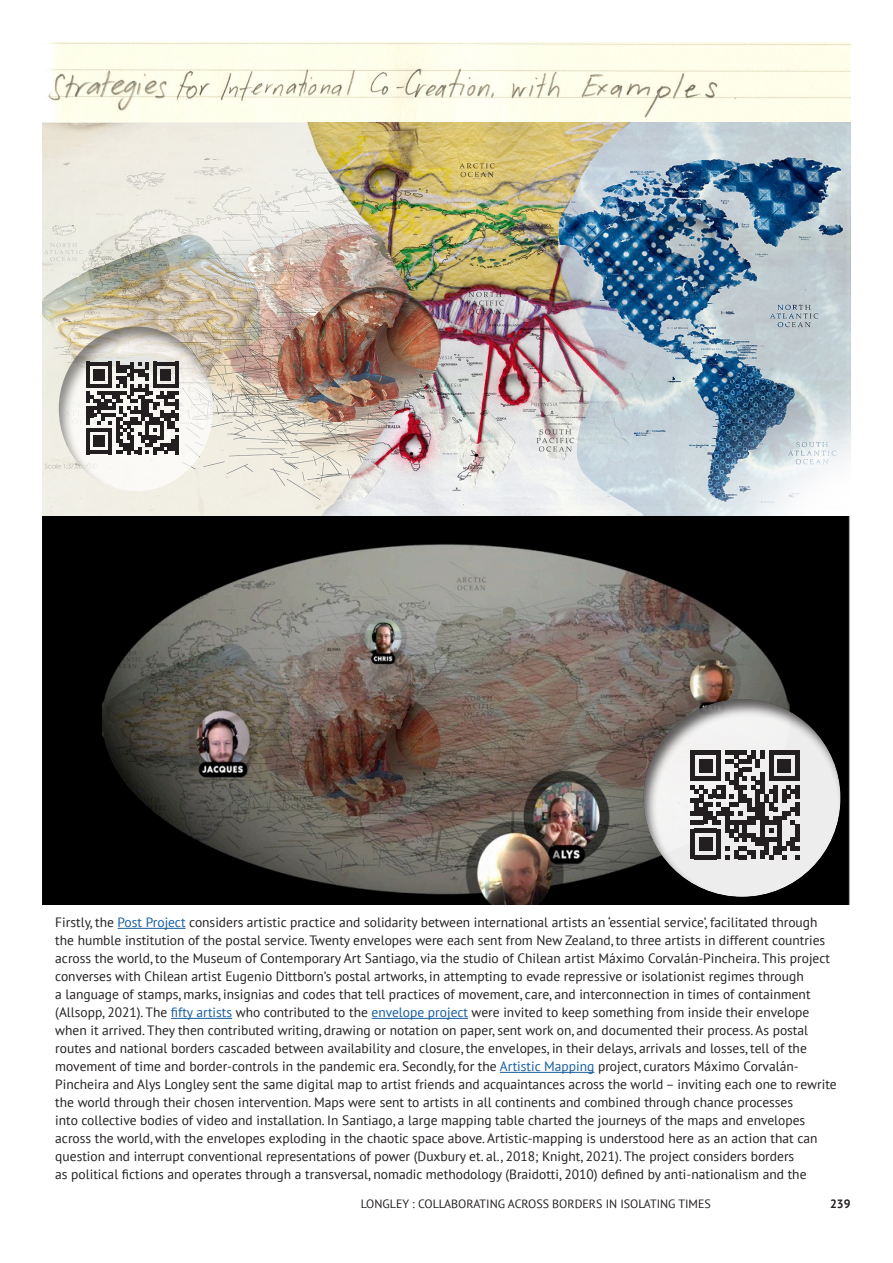
<style>
.page{position:relative;width:893px;height:1263px;background:#fff}
.page>*{position:absolute;margin:0;border:0;box-sizing:border-box;transform-origin:0 0}
.t1{font:13.5px/18px "PT Sans";color:#231f20}
.t2{font:12px "PT Sans";color:#231f20}
.t3{font:700 12px "PT Sans";color:#231f20}
.s1{color:#175d9e}
</style>
<div class="page">
<img style="left:46px;top:43px;width:804px;height:79px">
<img style="left:43px;top:122px;width:807px;height:782px">
<div style="left:41px;top:325px;width:141px;height:153px;background:#eeede3"></div>
<div style="left:642px;top:698px;width:200px;height:200px;background:#231f20;opacity:.75"></div>
<hr style="left:118px;top:928px;width:68px;height:1px;background:#175d9e">
<hr style="left:171px;top:1018px;width:61px;height:1px;background:#175d9e">
<hr style="left:371px;top:1018px;width:97px;height:1px;background:#175d9e">
<hr style="left:500px;top:1072px;width:94px;height:1px;background:#175d9e">
<div style="left:58px;top:326px;width:157px;height:167px;background:#231f20;opacity:.75"></div>
<svg style="left:690px;top:750px;width:109px;height:109px"></svg>
<svg style="left:86px;top:362px;width:93px;height:92px"></svg>
<p class="t1" style="left:55px;top:913px;width:783px">Firstly, the <span class="s1">Post Project</span> considers artistic practice and solidarity between international artists an ‘essential service’, facilitated through the humble institution of the postal service. Twenty envelopes were each sent from New Zealand, to three artists in different countries across the world, to the Museum of Contemporary Art Santiago, via the studio of Chilean artist Máximo Corvalán-Pincheira. This project converses with Chilean artist Eugenio Dittborn’s postal artworks, in attempting to evade repressive or isolationist regimes through<br>a language of stamps, marks, insignias and codes that tell practices of movement, care, and interconnection in times of containment (Allsopp, 2021). The <span class="s1">fifty artists</span> who contributed to the <span class="s1">envelope project</span> were invited to keep something from inside their envelope when it arrived. They then contributed writing, drawing or notation on paper, sent work on, and documented their process. As postal routes and national borders cascaded between availability and closure, the envelopes, in their delays, arrivals and losses, tell of the movement of time and border-controls in the pandemic era. Secondly, for the <span class="s1">Artistic Mapping</span> project, curators Máximo Corvalán-Pincheira and Alys Longley sent the same digital map to artist friends and acquaintances across the world – inviting each one to rewrite the world through their chosen intervention. Maps were sent to artists in all continents and combined through chance processes<br>into collective bodies of video and installation. In Santiago, a large mapping table charted the journeys of the maps and envelopes across the world, with the envelopes exploding in the chaotic space above. Artistic-mapping is understood here as an action that can question and interrupt conventional representations of power (Duxbury et. al., 2018; Knight, 2021). The project considers borders<br>as political fictions and operates through a transversal, nomadic methodology (Braidotti, 2010) defined by anti-nationalism and the</p>
<p class="t2" style="left:361px;top:1196px;width:351px">LONGLEY : COLLABORATING ACROSS BORDERS IN ISOLATING TIMES</p>
<p class="t3" style="left:830px;top:1196px;width:22px">239</p>
</div>
